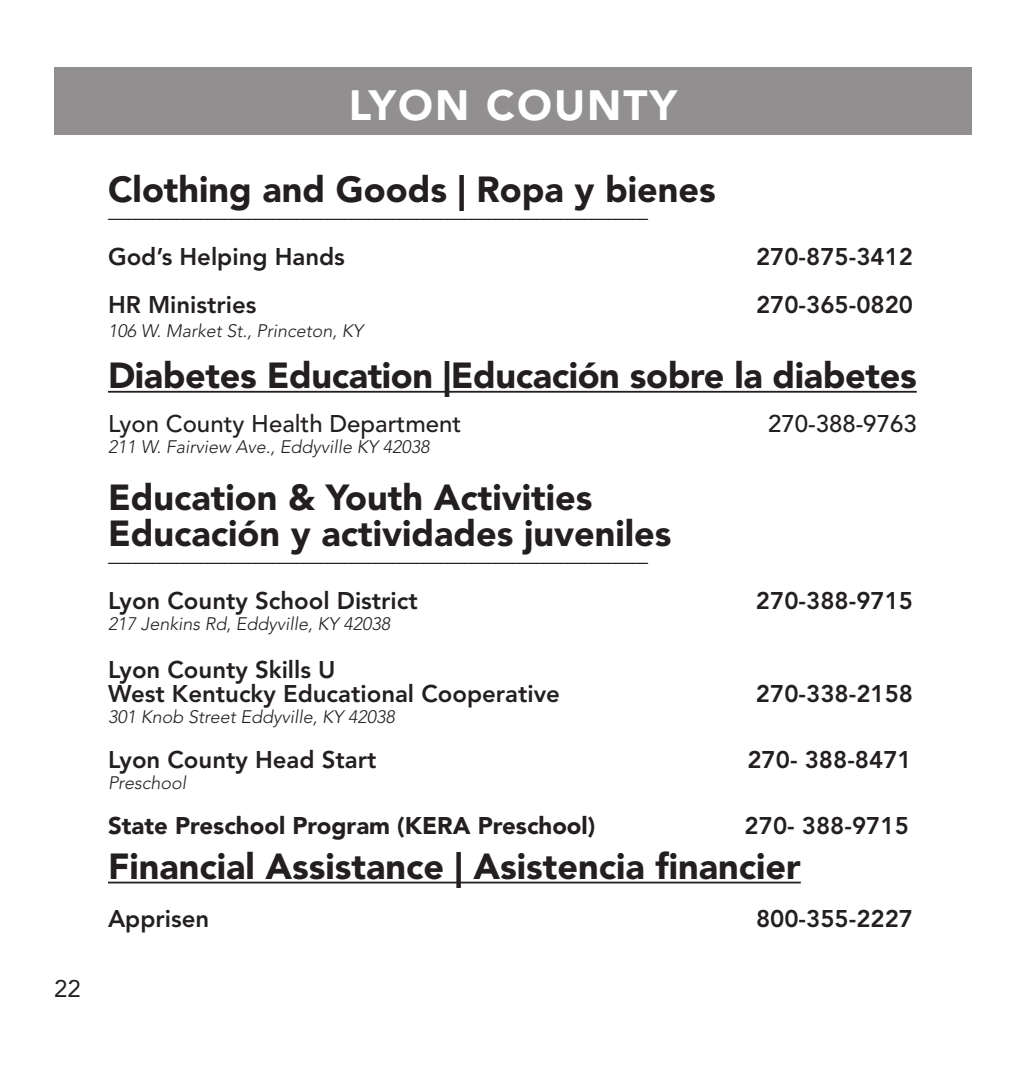
<style>
.page{position:relative;width:1026px;height:1080px;background:#fff}
.page>*{position:absolute;margin:0;border:0;box-sizing:border-box;transform-origin:0 0}
.t1{font:900 42px "Avenir LT Std";letter-spacing:.05em;color:#fff}
.t2{font:900 36px/36px "Avenir LT Std";color:#231f20}
.t3{font:800 24px/24px "Avenir LT Std";color:#231f20}
.t4{font:900 24px "Avenir LT Std";color:#231f20}
.t5{font:500 24px "Avenir LT Std";color:#231f20}
.t6{font:24px "Avenir LT Std";color:#231f20}
.t7{font:italic 300 18px "Avenir LT Std";color:#231f20}
</style>
<div class="page">
<div style="left:54px;top:67px;width:918px;height:68px;background:#918f8f"></div>
<hr style="left:108px;top:391px;width:809px;height:2px;background:#231f20">
<hr style="left:108px;top:882px;width:693px;height:1px;background:#231f20">
<p class="t6" style="left:54px;top:978px;width:28px">22</p>
<h1 class="t1" style="left:349px;top:88px;width:330px">LYON COUNTY</h1>
<h2 class="t2" style="left:108px;top:175px;width:609px">Clothing and Goods | Ropa y bienes</h2>
<p class="t4" style="left:108px;top:199px;width:541px">_____________________________________________</p>
<p class="t3" style="left:108px;top:247px;width:238px">God’s Helping Hands</p>
<p class="t3" style="left:756px;top:247px;width:159px">270-875-3412</p>
<p class="t3" style="left:108px;top:295px;width:150px">HR Ministries</p>
<p class="t3" style="left:756px;top:295px;width:159px">270-365-0820</p>
<p class="t7" style="left:108px;top:322px;width:257px">106 W. Market St., Princeton, KY</p>
<h2 class="t2" style="left:108px;top:361px;width:810px">Diabetes Education |Educación sobre la diabetes</h2>
<p class="t5" style="left:108px;top:414px;width:355px">Lyon County Health Department</p>
<p class="t5" style="left:768px;top:414px;width:150px">270-388-9763</p>
<p class="t7" style="left:108px;top:438px;width:323px">211 W. Fairview Ave., Eddyville KY 42038</p>
<h2 class="t2" style="left:108px;top:483px;width:565px">Education &amp; Youth Activities<br>Educación y actividades juveniles</h2>
<p class="t4" style="left:108px;top:543px;width:541px">_____________________________________________</p>
<p class="t3" style="left:108px;top:591px;width:311px">Lyon County School District</p>
<p class="t3" style="left:756px;top:591px;width:159px">270-388-9715</p>
<p class="t7" style="left:108px;top:615px;width:284px">217 Jenkins Rd, Eddyville, KY 42038</p>
<p class="t3" style="left:108px;top:660px;width:453px">Lyon County Skills U<br>West Kentucky Educational Cooperative</p>
<p class="t3" style="left:756px;top:684px;width:159px">270-338-2158</p>
<p class="t7" style="left:108px;top:708px;width:288px">301 Knob Street Eddyville, KY 42038</p>
<p class="t3" style="left:108px;top:750px;width:270px">Lyon County Head Start</p>
<p class="t3" style="left:747px;top:750px;width:166px">270- 388-8471</p>
<p class="t7" style="left:108px;top:774px;width:80px">Preschool</p>
<p class="t4" style="left:108px;top:816px;width:489px">State Preschool Program (KERA Preschool)</p>
<p class="t3" style="left:745px;top:816px;width:166px">270- 388-9715</p>
<h2 class="t2" style="left:108px;top:852px;width:694px">Financial Assistance | Asistencia financier</h2>
<p class="t3" style="left:108px;top:909px;width:103px">Apprisen</p>
<p class="t3" style="left:756px;top:909px;width:159px">800-355-2227</p>
</div>
